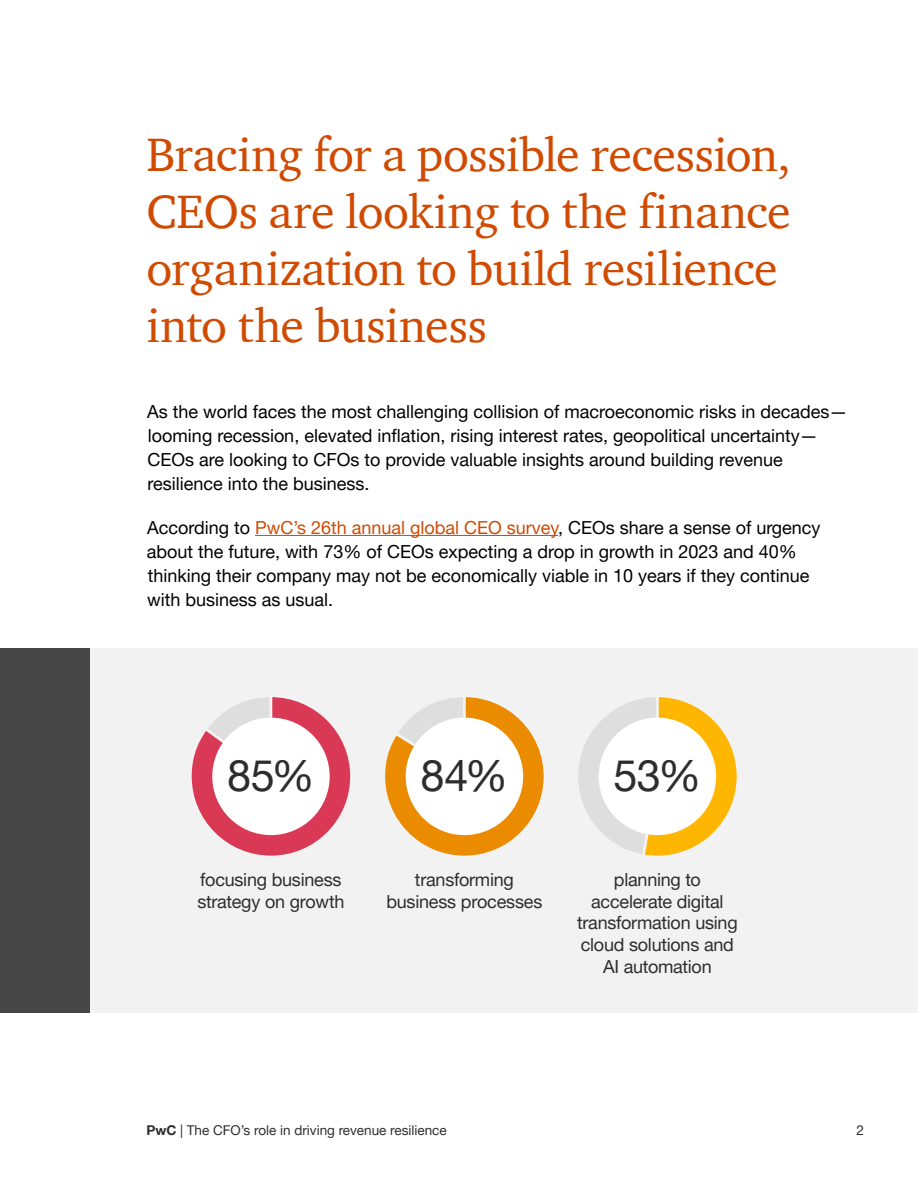
<style>
.page{position:relative;width:918px;height:1188px;background:#fff}
.page>*{position:absolute;margin:0;border:0;box-sizing:border-box;transform-origin:0 0}
.Section_header{font:48px/57px "ITC Charter Com";letter-spacing:-.01em;color:#d04a02}
.t1{font:43.2px "Helvetica Neue LT Pro";color:#2d2d2d}
.t2{font:18px/24px "Helvetica Neue LT Pro";color:#000}
.t3{font:18px/21.6px "Helvetica Neue LT Pro";letter-spacing:-.015em;color:#2d2d2d;text-align:center}
.t4{font:13.5px "Helvetica Neue LT Pro";color:#2d2d2d}
.s1{color:#d04a02}
.s2{font-weight:700}
</style>
<div class="page">
<div style="left:0;top:648px;width:918px;height:364px;background:#f2f2f2"></div>
<div style="left:0;top:648px;width:89px;height:364px;background:#464646"></div>
<hr style="left:255px;top:535px;width:303px;height:1px;background:#d04a02">
<svg style="left:191px;top:697px;width:160px;height:159px"></svg>
<svg style="left:385px;top:697px;width:159px;height:159px"></svg>
<svg style="left:578px;top:697px;width:159px;height:159px"></svg>
<div style="left:215px;top:721px;width:112px;height:111px;background:#fff;border-radius:50%"></div>
<div style="left:212px;top:718px;width:118px;height:117px;border:6px solid #fff;border-radius:50%"></div>
<div style="left:409px;top:721px;width:111px;height:111px;background:#fff;border-radius:50%"></div>
<div style="left:406px;top:718px;width:117px;height:117px;border:6px solid #fff;border-radius:50%"></div>
<div style="left:602px;top:721px;width:111px;height:111px;background:#fff;border-radius:50%"></div>
<div style="left:599px;top:718px;width:117px;height:117px;border:6px solid #fff;border-radius:50%"></div>
<p class="Section_header" style="left:146px;top:125px;width:646px">Bracing for a possible recession,<br>CEOs are looking to the finance organization to build resilience into the business</p>
<p class="t2" style="left:147px;top:399px;width:702px">As the world faces the most challenging collision of macroeconomic risks in decades— looming recession, elevated inflation, rising interest rates, geopolitical uncertainty— CEOs are looking to CFOs to provide valuable insights around building revenue resilience into the business.</p>
<p class="t2" style="left:147px;top:515px;width:675px">According to <span class="s1">PwC’s 26th annual global CEO survey</span>, CEOs share a sense of urgency about the future, with 73% of CEOs expecting a drop in growth in 2023 and 40% thinking their company may not be economically viable in 10 years if they continue with business as usual.</p>
<p class="t1" style="left:227px;top:749px;width:89px">85%</p>
<p class="t1" style="left:421px;top:749px;width:89px">84%</p>
<p class="t1" style="left:613px;top:749px;width:90px">53%</p>
<p class="t3" style="left:197px;top:869px;width:149px;text-align:left">focusing business strategy on growth</p>
<p class="t3" style="left:386px;top:869px;width:157px">transforming business processes</p>
<p class="t3" style="left:577px;top:869px;width:162px">planning to accelerate digital transformation using cloud solutions and<br>AI automation</p>
<p class="t4" style="left:146px;top:1122px;width:302px"><span class="s2">PwC</span> | The CFO’s role in driving revenue resilience</p>
<p class="t4" style="left:856px;top:1122px;width:9px">2</p>
</div>
